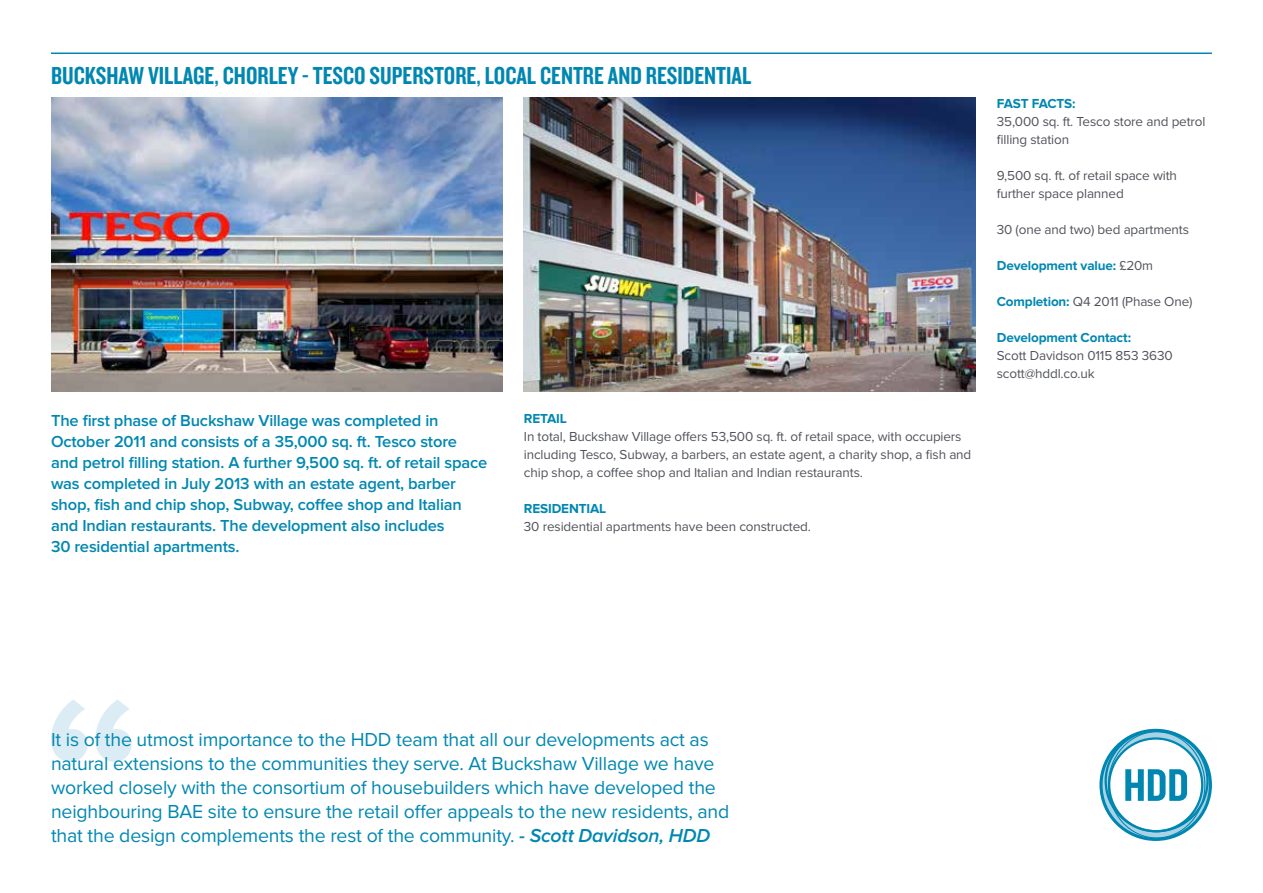
<style>
.page{position:relative;width:1263px;height:893px;background:#fff}
.page>*{position:absolute;margin:0;border:0;box-sizing:border-box;transform-origin:0 0}
.t1{font:25.5px "Knockout HTF49 Liteweight";color:#0087b1}
.t2{font:19.5px/24px "Proxima Nova";letter-spacing:-.01em;color:#0087b1}
.t3{font:600 16.5px/21px "Proxima Nova";letter-spacing:-.01em;color:#0087b1}
.t4{font:13.5px/18px "Proxima Nova";letter-spacing:-.01em;color:#50535a}
.t5{font:700 13.5px "Proxima Nova";letter-spacing:-.01em;color:#0087b1}
.s1{font-weight:400;color:#50535a}
.s2{font-weight:700;color:#0087b1}
.s3{font-weight:600;font-style:italic}
</style>
<div class="page">
<svg style="left:51px;top:699px;width:81px;height:63px"></svg>
<hr style="left:51px;top:53px;width:1161px;height:1px;background:#0087b1">
<img style="left:51px;top:98px;width:452px;height:293px">
<img style="left:524px;top:98px;width:451px;height:293px">
<svg style="left:1099px;top:729px;width:113px;height:112px"></svg>
<h1 class="t1" style="left:51px;top:62px;width:702px">BUCKSHAW VILLAGE, CHORLEY - TESCO SUPERSTORE, LOCAL CENTRE AND RESIDENTIAL</h1>
<p class="t3" style="left:51px;top:410px;width:438px">The first phase of Buckshaw Village was completed in October 2011 and consists of a 35,000 sq. ft. Tesco store and petrol filling station. A further 9,500 sq. ft. of retail space was completed in July 2013 with an estate agent, barber shop, fish and chip shop, Subway, coffee shop and Italian and Indian restaurants. The development also includes<br>30 residential apartments.</p>
<p class="t5" style="left:524px;top:411px;width:44px">RETAIL</p>
<p class="t4" style="left:524px;top:428px;width:449px">In total, Buckshaw Village offers 53,500 sq. ft. of retail space, with occupiers including Tesco, Subway, a barbers, an estate agent, a charity shop, a fish and chip shop, a coffee shop and Italian and Indian restaurants.</p>
<p class="t5" style="left:524px;top:501px;width:84px">RESIDENTIAL</p>
<p class="t4" style="left:524px;top:518px;width:289px">30 residential apartments have been constructed.</p>
<p class="t5" style="left:997px;top:96px;width:80px">FAST FACTS:</p>
<p class="t4" style="left:997px;top:113px;width:210px">35,000 sq. ft. Tesco store and petrol filling station</p>
<p class="t4" style="left:997px;top:167px;width:182px">9,500 sq. ft. of retail space with further space planned</p>
<p class="t4" style="left:997px;top:221px;width:194px">30 (one and two) bed apartments</p>
<p class="t5" style="left:997px;top:258px;width:158px">Development value: <span class="s1">£20m</span></p>
<p class="t4" style="left:997px;top:293px;width:197px"><span class="s2">Completion:</span> Q4 2011 (Phase One)</p>
<p class="t5" style="left:997px;top:330px;width:136px">Development Contact:</p>
<p class="t4" style="left:997px;top:347px;width:177px">Scott Davidson 0115 853 3630 scott@hddl.co.uk</p>
<p class="t2" style="left:51px;top:728px;width:680px">It is of the utmost importance to the HDD team that all our developments act as natural extensions to the communities they serve. At Buckshaw Village we have worked closely with the consortium of housebuilders which have developed the neighbouring BAE site to ensure the retail offer appeals to the new residents, and that the design complements the rest of the community. <span class="s3">- Scott Davidson, HDD</span></p>
</div>
